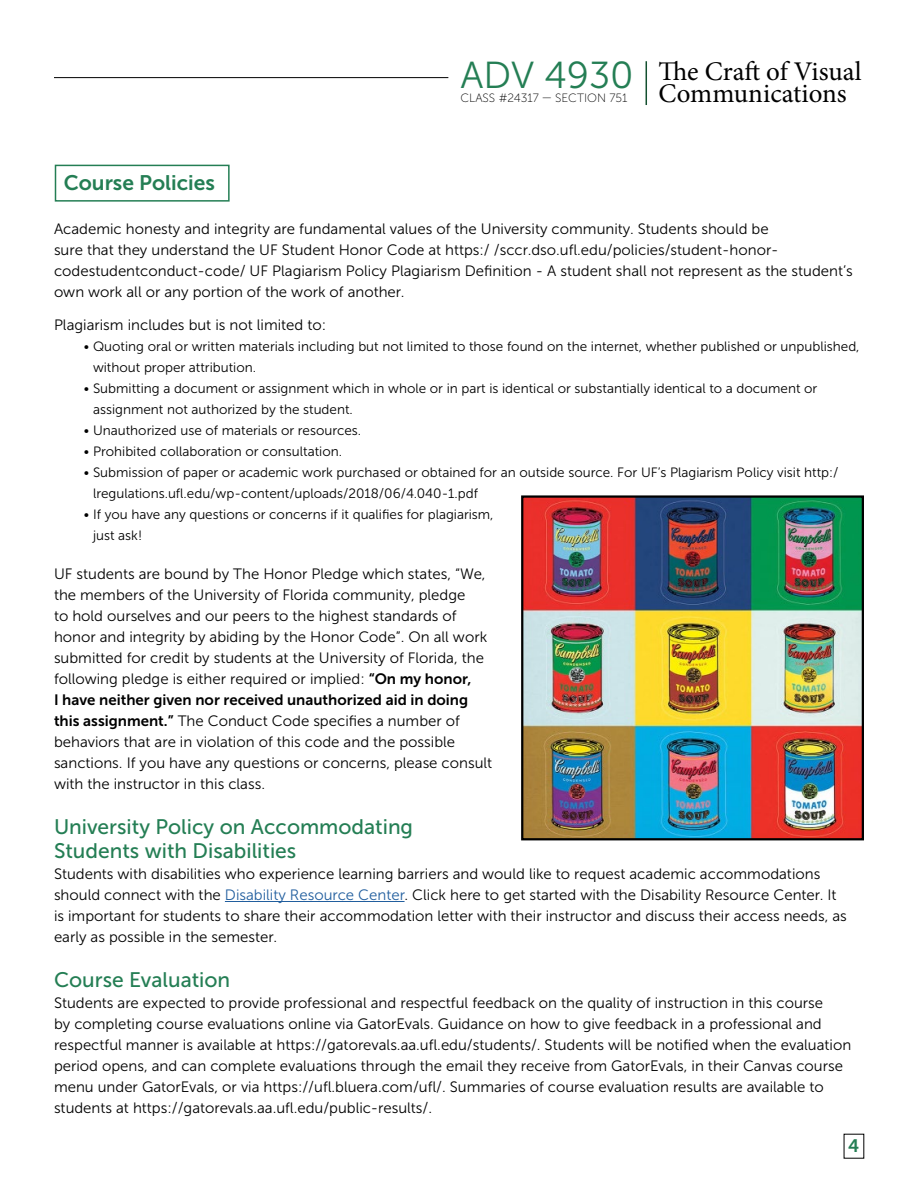
<style>
.page{position:relative;width:918px;height:1188px;background:#fff}
.page>*{position:absolute;margin:0;border:0;box-sizing:border-box;transform-origin:0 0}
.t1{font:37.5px "Museo Sans 300";color:#247e54}
.t2{font:27px/21.6px "Minion Pro";color:#000}
.t3{font:21px/24px "Museo Sans 500";color:#247e54}
.t4{font:21px "Museo Sans 700";color:#247e54}
.t5{font:18px "Museo Sans 700";color:#247e54}
.t6{font:15px/21px "Museo Sans 300";color:#000}
.t7{font:15px "Museo Sans 700";color:#000}
.t8{font:13.5px/21px "Museo Sans 300";color:#000}
.t9{font:12px "Museo Sans 100";color:#000}
.s1{font-family:"Museo Sans 700"}
.s2{color:#215e9e}
</style>
<div class="page">
<hr style="left:225px;top:901px;width:180px;height:1px;background:#215e9e">
<hr style="left:54px;top:77px;width:394px;height:1px;background:#000">
<hr style="left:646px;top:61px;width:1px;height:44px;background:#13502f">
<div style="left:55px;top:165px;width:175px;height:37px;border:2px solid #247e54"></div>
<img style="left:524px;top:498px;width:337px;height:339px">
<div style="left:521px;top:495px;width:343px;height:345px;border:2px solid #000"></div>
<h3 class="t4" style="left:64px;top:171px;width:153px">Course Policies</h3>
<h1 class="t1" style="left:460px;top:55px;width:175px">ADV 4930</h1>
<p class="t9" style="left:460px;top:92px;width:169px">CLASS #24317 — SECTION 751</p>
<h2 class="t2" style="left:658px;top:61px;width:205px">The Craft of Visual<br>Communications</h2>
<p class="t6" style="left:54px;top:218px;width:800px">Academic honesty and integrity are fundamental values of the University community. Students should be<br>sure that they understand the UF Student Honor Code at https:/ /sccr.dso.ufl.edu/policies/student-honor&shy;codestudentconduct-code/ UF Plagiarism Policy Plagiarism Definition - A student shall not represent as the student’s own work all or any portion of the work of another.</p>
<p class="t6" style="left:54px;top:314px;width:274px">Plagiarism includes but is not limited to:</p>
<p class="t8" style="left:93px;top:336px;width:768px;text-indent:-9px">• Quoting oral or written materials including but not limited to those found on the internet, whether published or unpublished, without proper attribution.</p>
<p class="t8" style="left:93px;top:378px;width:726px;text-indent:-9px">• Submitting a document or assignment which in whole or in part is identical or substantially identical to a document or assignment not authorized by the student.</p>
<p class="t8" style="left:84px;top:420px;width:279px">• Unauthorized use of materials or resources.</p>
<p class="t8" style="left:84px;top:441px;width:260px">• Prohibited collaboration or consultation.</p>
<p class="t8" style="left:93px;top:462px;width:747px;text-indent:-9px">• Submission of paper or academic work purchased or obtained for an outside source. For UF’s Plagiarism Policy visit http:/ lregulations.ufl.edu/wp-content/uploads/2018/06/4.040-1.pdf</p>
<p class="t8" style="left:93px;top:504px;width:402px;text-indent:-9px">• If you have any questions or concerns if it qualifies for plagiarism, just ask!</p>
<p class="t6" style="left:54px;top:563px;width:435px">UF students are bound by The Honor Pledge which states, “We, the members of the University of Florida community, pledge<br>to hold ourselves and our peers to the highest standards of honor and integrity by abiding by the Honor Code”. On all work submitted for credit by students at the University of Florida, the following pledge is either required or implied: <span class="s1">“On my honor,</span></p>
<p class="t7" style="left:54px;top:691px;width:416px">I have neither given nor received unauthorized aid in doing</p>
<p class="t6" style="left:54px;top:710px;width:440px"><span class="s1">this assignment.”</span> The Conduct Code specifies a number of behaviors that are in violation of this code and the possible sanctions. If you have any questions or concerns, please consult with the instructor in this class.</p>
<h3 class="t3" style="left:54px;top:815px;width:361px">University Policy on Accommodating<br>Students with Disabilities</h3>
<p class="t6" style="left:54px;top:863px;width:794px">Students with disabilities who experience learning barriers and would like to request academic accommodations should connect with the <span class="s2">Disability Resource Center</span>. Click here to get started with the Disability Resource Center. It is important for students to share their accommodation letter with their instructor and discuss their access needs, as early as possible in the semester.</p>
<h3 class="t3" style="left:54px;top:968px;width:178px">Course Evaluation</h3>
<p class="t6" style="left:54px;top:992px;width:799px">Students are expected to provide professional and respectful feedback on the quality of instruction in this course<br>by completing course evaluations online via GatorEvals. Guidance on how to give feedback in a professional and respectful manner is available at https://gatorevals.aa.ufl.edu/students/. Students will be notified when the evaluation period opens, and can complete evaluations through the email they receive from GatorEvals, in their Canvas course menu under GatorEvals, or via https://ufl.bluera.com/ufl/. Summaries of course evaluation results are available to students at https://gatorevals.aa.ufl.edu/public-results/.</p>
<p class="t5" style="left:848px;top:1136px;width:13px">4</p>
</div>
